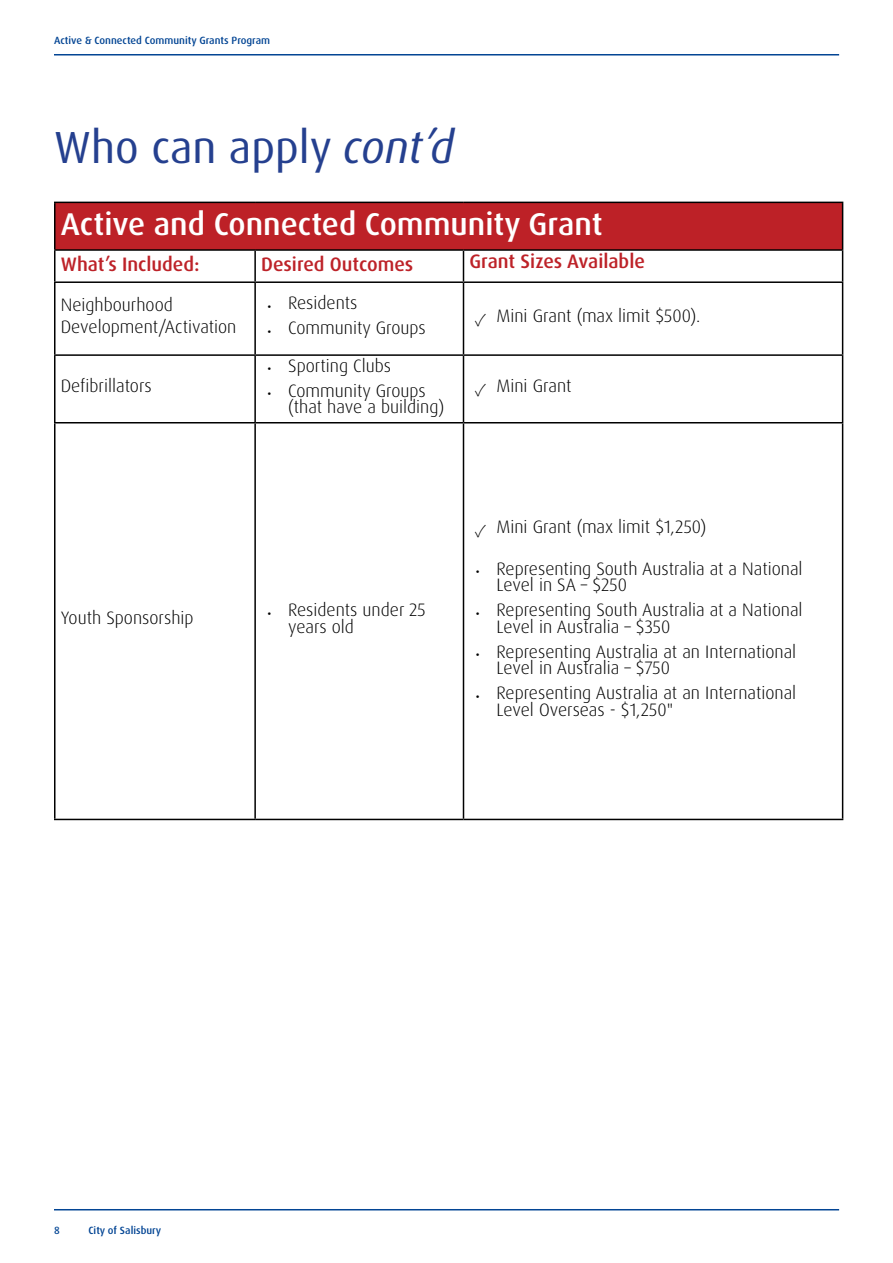
<style>
.page{position:relative;width:893px;height:1263px;background:#fff}
.page>*{position:absolute;margin:0;border:0;box-sizing:border-box;transform-origin:0 0}
.t1{font:45px "Dax Pro";color:#25408f}
.t2{font:500 31.5px "Dax Pro";color:#fff}
.t3{font:500 19.5px "Dax Pro";color:#bd2228}
.t4{font:300 18px/16.5px "Dax Pro";color:#000}
.t5{font:500 10.5px "Dax Pro";color:#034594}
.s1{font-style:italic}
.s2{font-family:"Source Sans Variable";font-weight:400}
</style>
<div class="page">
<hr style="left:54px;top:1209px;width:785px;height:1px;background:#034594">
<hr style="left:54px;top:54px;width:785px;height:2px;background:#034594">
<div style="left:55px;top:202px;width:788px;height:48px;background:#bd2127"></div>
<hr style="left:54px;top:202px;width:201px;height:1px;background:#000">
<hr style="left:54px;top:203px;width:2px;height:46px;background:#000">
<hr style="left:255px;top:202px;width:208px;height:1px;background:#000">
<hr style="left:463px;top:202px;width:380px;height:1px;background:#000">
<hr style="left:842px;top:203px;width:1px;height:46px;background:#000">
<hr style="left:54px;top:249px;width:201px;height:2px;background:#000">
<hr style="left:54px;top:251px;width:2px;height:30px;background:#000">
<hr style="left:255px;top:249px;width:208px;height:2px;background:#000">
<hr style="left:254px;top:251px;width:2px;height:30px;background:#000">
<hr style="left:463px;top:249px;width:380px;height:2px;background:#000">
<hr style="left:463px;top:251px;width:1px;height:30px;background:#000">
<hr style="left:842px;top:251px;width:1px;height:30px;background:#000">
<hr style="left:54px;top:281px;width:201px;height:2px;background:#000">
<hr style="left:54px;top:283px;width:2px;height:71px;background:#000">
<hr style="left:255px;top:281px;width:208px;height:2px;background:#000">
<hr style="left:254px;top:283px;width:2px;height:71px;background:#000">
<hr style="left:463px;top:281px;width:380px;height:2px;background:#000">
<hr style="left:463px;top:283px;width:1px;height:71px;background:#000">
<hr style="left:842px;top:283px;width:1px;height:71px;background:#000">
<hr style="left:54px;top:354px;width:201px;height:2px;background:#000">
<hr style="left:54px;top:356px;width:2px;height:66px;background:#000">
<hr style="left:255px;top:354px;width:208px;height:2px;background:#000">
<hr style="left:254px;top:356px;width:2px;height:66px;background:#000">
<hr style="left:463px;top:354px;width:380px;height:2px;background:#000">
<hr style="left:463px;top:356px;width:1px;height:66px;background:#000">
<hr style="left:842px;top:356px;width:1px;height:66px;background:#000">
<hr style="left:54px;top:422px;width:201px;height:1px;background:#000">
<hr style="left:54px;top:423px;width:2px;height:396px;background:#000">
<hr style="left:255px;top:422px;width:208px;height:1px;background:#000">
<hr style="left:254px;top:423px;width:2px;height:396px;background:#000">
<hr style="left:463px;top:422px;width:380px;height:1px;background:#000">
<hr style="left:463px;top:423px;width:1px;height:396px;background:#000">
<hr style="left:842px;top:423px;width:1px;height:396px;background:#000">
<hr style="left:54px;top:819px;width:201px;height:1px;background:#000">
<hr style="left:255px;top:819px;width:208px;height:1px;background:#000">
<hr style="left:463px;top:819px;width:380px;height:1px;background:#000">
<p class="t5" style="left:54px;top:34px;width:218px">Active &amp; Connected Community Grants Program</p>
<h1 class="t1" style="left:54px;top:118px;width:402px">Who can apply <span class="s1">cont’d</span></h1>
<h2 class="t2" style="left:61px;top:204px;width:543px">Active and Connected Community Grant</h2>
<p class="t3" style="left:61px;top:252px;width:140px">What’s Included:</p>
<p class="t3" style="left:261px;top:252px;width:154px">Desired Outcomes</p>
<p class="t3" style="left:469px;top:248px;width:177px">Grant Sizes Available</p>
<p class="t4" style="left:61px;top:294px;width:177px;line-height:21.6px">Neighbourhood<br>Development/Activation</p>
<p class="t4" style="left:267px;top:295px;width:92px">• Residents</p>
<p class="t4" style="left:475px;top:308px;width:227px"><span class="s2">✓</span> Mini Grant (max limit $500).</p>
<p class="t4" style="left:267px;top:320px;width:161px">• Community Groups</p>
<p class="t4" style="left:61px;top:378px;width:93px">Defibrillators</p>
<p class="t4" style="left:267px;top:357px;width:126px">• Sporting Clubs</p>
<p class="t4" style="left:288px;top:382px;width:158px;text-indent:-21px">• Community Groups (that have a building)</p>
<p class="t4" style="left:475px;top:378px;width:98px"><span class="s2">✓</span> Mini Grant</p>
<p class="t4" style="left:61px;top:610px;width:134px">Youth Sponsorship</p>
<p class="t4" style="left:288px;top:602px;width:139px;text-indent:-21px">• Residents under 25 years old</p>
<p class="t4" style="left:475px;top:519px;width:233px"><span class="s2">✓</span> Mini Grant (max limit $1,250)</p>
<p class="t4" style="left:496px;top:560px;width:308px;text-indent:-21px">• Representing South Australia at a National<br>Level in SA – $250</p>
<p class="t4" style="left:496px;top:602px;width:308px;text-indent:-21px">• Representing South Australia at a National<br>Level in Australia – $350</p>
<p class="t4" style="left:496px;top:643px;width:301px;text-indent:-21px">• Representing Australia at an International<br>Level in Australia – $750</p>
<p class="t4" style="left:496px;top:685px;width:301px;text-indent:-21px">• Representing Australia at an International<br>Level Overseas - $1,250"</p>
<p class="t5" style="left:54px;top:1224px;width:7px">8</p>
<p class="t5" style="left:89px;top:1224px;width:74px">City of Salisbury</p>
</div>
